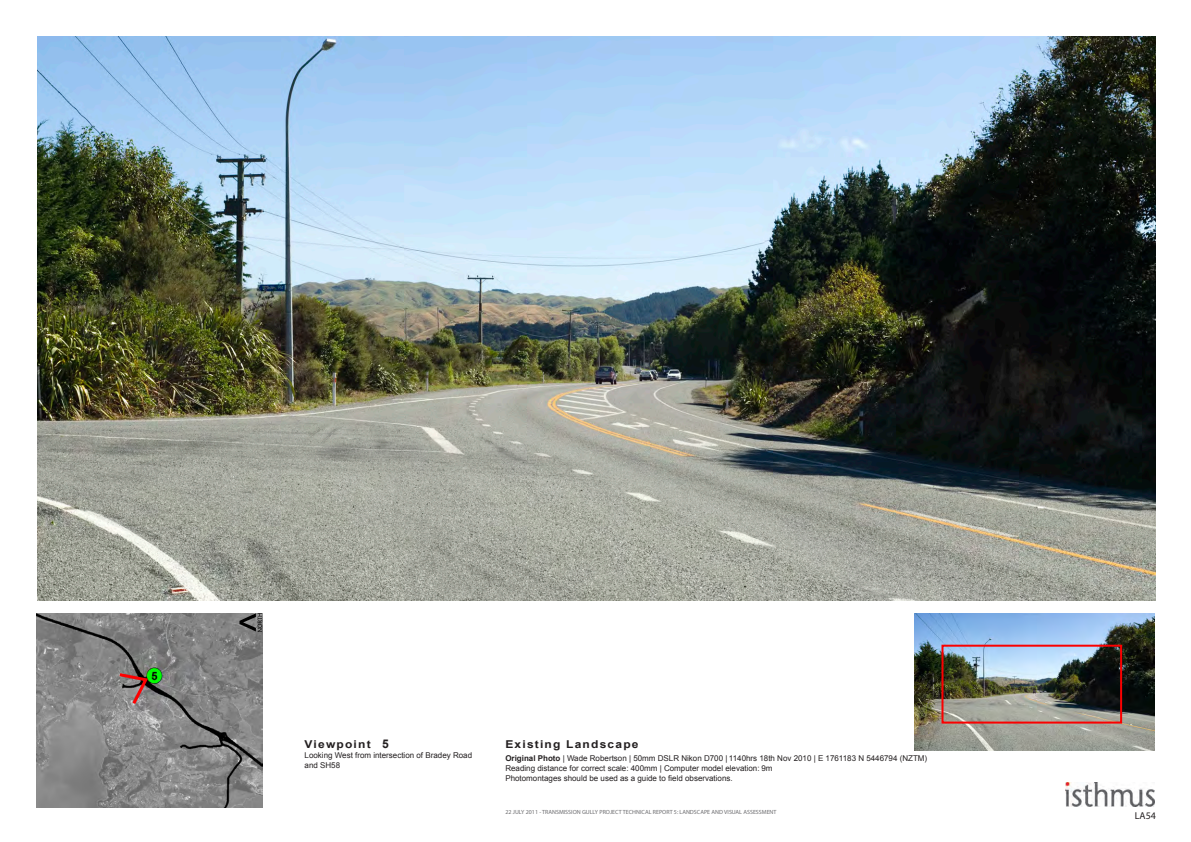
<style>
.page{position:relative;width:1191px;height:842px;background:#fff}
.page>*{position:absolute;margin:0;border:0;box-sizing:border-box;transform-origin:0 0}
.t1{font:700 12px "Arial";color:#231f20}
.t2{font:700 10.8px "Arial";letter-spacing:.1em;color:#231f20;scale:1.11 1}
.t3{font:10px "Myriad Pro";color:#231f20}
.t4{font:8px "Arial";color:#231f20}
.t5{font:6px "Myriad Pro";color:#6c6c6f}
.s1{font-weight:700}
</style>
<div class="page">
<img style="left:1065px;top:782px;width:89px;height:24px">
<img style="left:914px;top:613px;width:240px;height:138px">
<div style="left:941px;top:645px;width:181px;height:78px;border:2px solid #fb0000"></div>
<img style="left:36px;top:613px;width:226px;height:194px">
<svg style="left:116px;top:671px;width:34px;height:36px"></svg>
<svg style="left:239px;top:613px;width:23px;height:19px"></svg>
<img style="left:37px;top:36px;width:1119px;height:565px">
<p class="t1" style="left:382px;top:736px;width:8px">5</p>
<p class="t4" style="left:304px;top:750px;width:169px">Looking West from intersection of Bradey Road</p>
<p class="t4" style="left:304px;top:760px;width:37px">and SH58</p>
<p class="t2" style="left:304px;top:737px;width:61px">Viewpoint</p>
<p class="t2" style="left:505px;top:737px;width:121px">Existing Landscape</p>
<p class="t4" style="left:505px;top:753px;width:423px"><span class="s1">Original Photo</span> | Wade Robertson | 50mm DSLR Nikon D700 | 1140hrs 18th Nov 2010 | E 1761183 N 5446794 (NZTM)</p>
<p class="t4" style="left:505px;top:763px;width:269px">Reading distance for correct scale: 400mm | Computer model elevation: 9m</p>
<p class="t4" style="left:505px;top:773px;width:229px">Photomontages should be used as a guide to field observations.</p>
<p class="t5" style="left:505px;top:808px;width:273px">22 JULY 2011 - TRANSMISSION GULLY PROJECT TECHNICAL REPORT 5: LANDSCAPE AND VISUAL ASSESSMENT</p>
<p class="t3" style="left:1134px;top:809px;width:23px">LA54</p>
</div>
